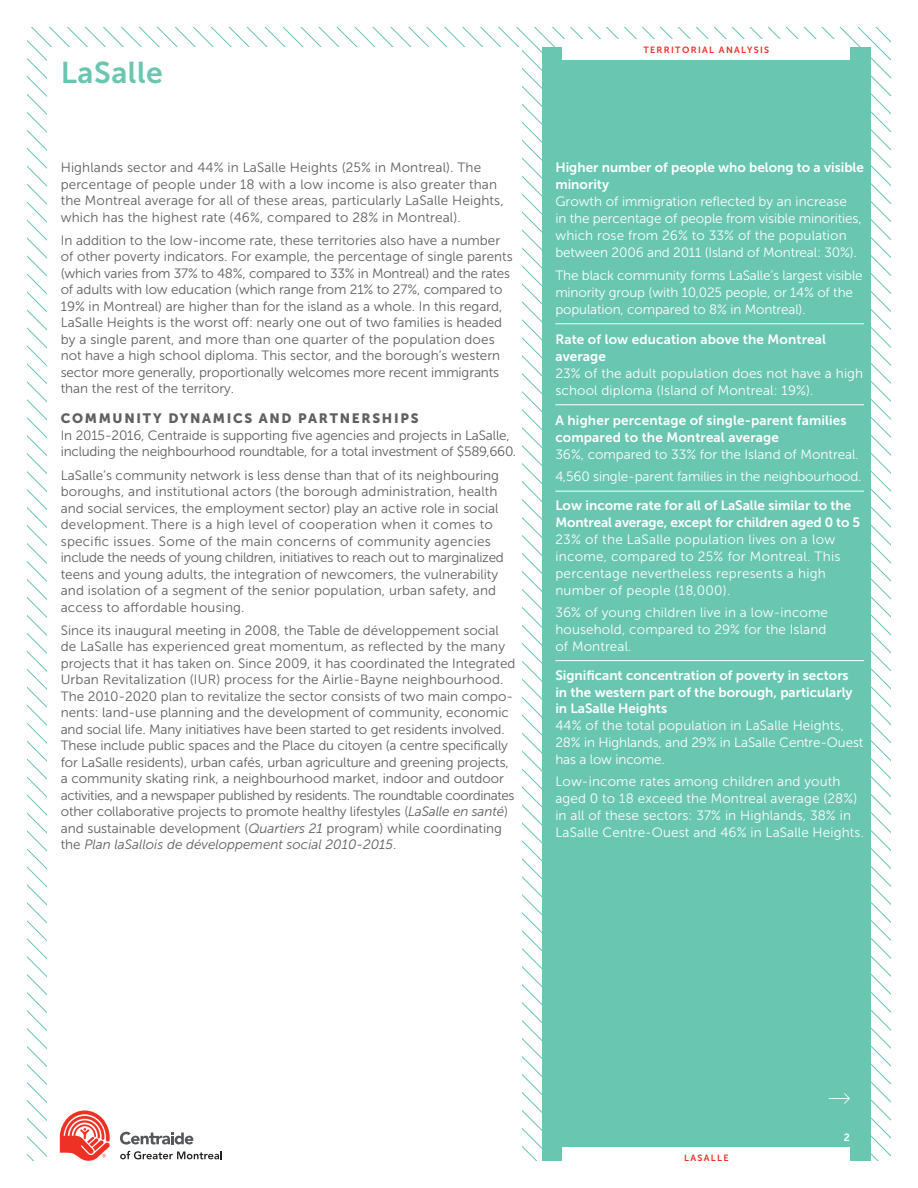
<style>
.page{position:relative;width:918px;height:1188px;background:#fff}
.page>*{position:absolute;margin:0;border:0;box-sizing:border-box;transform-origin:0 0}
.Grand-titre{font:30px "Museo Sans 700";letter-spacing:.02em;color:#69c6b1}
.Texte_Courant{font:13.5px/16.5px "Museo Sans 300";color:#5f5f62}
.t1{font:13.5px/16.8px "Museo Sans 300";letter-spacing:.01em;color:#fff}
.t2{font:13.5px/16.8px "Museo Sans 300";letter-spacing:-.01em;color:#fff}
.t3{font:13.5px/16.8px "Museo Sans 700";color:#fff}
.Sous-titre{font:13.5px "Museo Sans 900";letter-spacing:.125em;color:#5f5f62}
.SOUS-Titre{font:10.5px "Museo Sans 700";color:#fff}
.t4{font:9px "Museo Sans 700";letter-spacing:.15em;color:#ee2e22}
.s1{font-style:italic}
</style>
<div class="page">
<svg style="left:721px;top:27px;width:170px;height:630px"></svg>
<div style="left:542px;top:47px;width:329px;height:1114px;background:#69c6b1"></div>
<hr style="left:555px;top:324px;width:309px;height:1px;background:#fff">
<hr style="left:555px;top:405px;width:309px;height:1px;background:#fff">
<hr style="left:555px;top:491px;width:309px;height:1px;background:#fff">
<hr style="left:555px;top:660px;width:309px;height:1px;background:#fff">
<div style="left:563px;top:1148px;width:287px;height:20px;background:#fff"></div>
<div style="left:563px;top:40px;width:287px;height:20px;background:#fff"></div>
<svg style="left:829px;top:1093px;width:21px;height:11px"></svg>
<svg style="left:60px;top:1110px;width:50px;height:51px"></svg>
<svg style="left:120px;top:1132px;width:73px;height:13px"></svg>
<svg style="left:120px;top:1151px;width:102px;height:8px"></svg>
<p class="Grand-titre" style="left:61px;top:56px;width:104px">LaSalle</p>
<p class="Texte_Courant" style="left:61px;top:159px;width:444px">Highlands sector and 44% in LaSalle Heights (25% in Montreal). The percentage of people under 18 with a low income is also greater than the Montreal average for all of these areas, particularly LaSalle Heights, which has the highest rate (46%, compared to 28% in Montreal).</p>
<p class="Texte_Courant" style="left:61px;top:232px;width:453px">In addition to the low-income rate, these territories also have a number of other poverty indicators. For example, the percentage of single parents (which varies from 37% to 48%, compared to 33% in Montreal) and the rates of adults with low education (which range from 21% to 27%, compared to 19% in Montreal) are higher than for the island as a whole. In this regard, LaSalle Heights is the worst off: nearly one out of two families is headed by a single parent, and more than one quarter of the population does not have a high school diploma. This sector, and the borough’s western sector more generally, proportionally welcomes more recent immigrants than the rest of the territory.</p>
<p class="Sous-titre" style="left:61px;top:411px;width:359px">COMMUNITY DYNAMICS AND PARTNERSHIPS</p>
<p class="Texte_Courant" style="left:61px;top:427px;width:457px">In 2015-2016, Centraide is supporting five agencies and projects in LaSalle, including the neighbourhood roundtable, for a total investment of $589,660.</p>
<p class="Texte_Courant" style="left:61px;top:467px;width:445px">LaSalle’s community network is less dense than that of its neighbouring boroughs, and institutional actors (the borough administration, health and social services, the employment sector) play an active role in social development. There is a high level of cooperation when it comes to specific issues. Some of the main concerns of community agencies include the needs of young children, initiatives to reach out to marginalized teens and young adults, the integration of newcomers, the vulnerability and isolation of a segment of the senior population, urban safety, and access to affordable housing.</p>
<p class="Texte_Courant" style="left:61px;top:622px;width:456px">Since its inaugural meeting in 2008, the Table de développement social de LaSalle has experienced great momentum, as reflected by the many projects that it has taken on. Since 2009, it has coordinated the Integrated Urban Revitalization (IUR) process for the Airlie-Bayne neighbourhood.<br>The 2010-2020 plan to revitalize the sector consists of two main compo&shy;nents: land-use planning and the development of community, economic and social life. Many initiatives have been started to get residents involved.<br>These include public spaces and the Place du citoyen (a centre specifically for LaSalle residents), urban cafés, urban agriculture and greening projects, a community skating rink, a neighbourhood market, indoor and outdoor activities, and a newspaper published by residents. The roundtable coordinates other collaborative projects to promote healthy lifestyles (<span class="s1">LaSalle en santé</span>) and sustainable development (<span class="s1">Quartiers 21</span> program) while coordinating the <span class="s1">Plan laSallois de développement social 2010-2015</span>.</p>
<p class="t4" style="left:643px;top:45px;width:127px">TERRITORIAL ANALYSIS</p>
<p class="t3" style="left:555px;top:159px;width:310px">Higher number of people who belong to a visible minority</p>
<p class="t2" style="left:555px;top:193px;width:308px">Growth of immigration reflected by an increase<br>in the percentage of people from visible minorities, which rose from 26% to 33% of the population between 2006 and 2011 (Island of Montreal: 30%).</p>
<p class="t2" style="left:555px;top:267px;width:309px">The black community forms LaSalle’s largest visible minority group (with 10,025 people, or 14% of the population, compared to 8% in Montreal).</p>
<p class="t3" style="left:555px;top:331px;width:272px">Rate of low education above the Montreal average</p>
<p class="t1" style="left:555px;top:365px;width:309px">23% of the adult population does not have a high school diploma (Island of Montreal: 19%).</p>
<p class="t3" style="left:555px;top:412px;width:293px">A higher percentage of single-parent families compared to the Montreal average</p>
<p class="t1" style="left:555px;top:446px;width:305px">36%, compared to 33% for the Island of Montreal.</p>
<p class="t2" style="left:555px;top:468px;width:308px">4,560 single-parent families in the neighbourhood.</p>
<p class="t3" style="left:555px;top:497px;width:306px">Low income rate for all of LaSalle similar to the<br>Montreal average, except for children aged 0 to 5</p>
<p class="t1" style="left:555px;top:531px;width:287px">23% of the LaSalle population lives on a low income, compared to 25% for Montreal. This percentage nevertheless represents a high number of people (18,000).</p>
<p class="t1" style="left:555px;top:604px;width:274px;text-align:justify">36% of young children live in a low-income household, compared to 29% for the Island of Montreal.</p>
<p class="t3" style="left:555px;top:667px;width:299px">Significant concentration of poverty in sectors in the western part of the borough, particularly in LaSalle Heights</p>
<p class="t2" style="left:555px;top:717px;width:310px">44% of the total population in LaSalle Heights,<br>28% in Highlands, and 29% in LaSalle Centre-Ouest has a low income.</p>
<p class="t1" style="left:555px;top:773px;width:310px">Low-income rates among children and youth aged 0 to 18 exceed the Montreal average (28%) in all of these sectors: 37% in Highlands, 38% in LaSalle Centre-Ouest and 46% in LaSalle Heights.</p>
<p class="t4" style="left:684px;top:1153px;width:46px">LASALLE</p>
<p class="SOUS-Titre" style="left:844px;top:1131px;width:8px">2</p>
</div>
